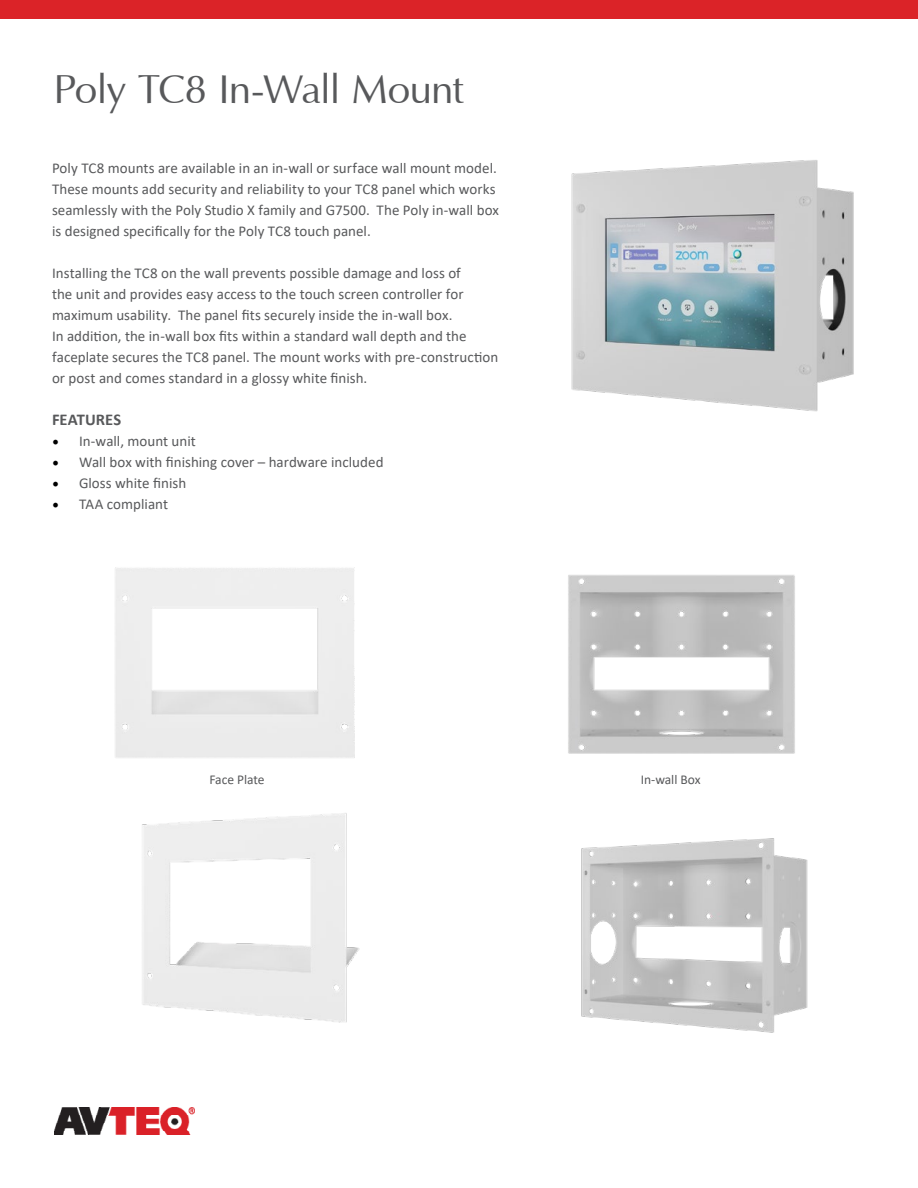
<style>
.page{position:relative;width:918px;height:1188px;background:#fff}
.page>*{position:absolute;margin:0;border:0;box-sizing:border-box;transform-origin:0 0}
.t1{font:40.5px "Optima";letter-spacing:-.025em;color:#58595b}
.t2{font:700 16.5px "Calibri";color:#58595b}
.t3{font:15px/21px "Calibri";letter-spacing:.005em;color:#58595b}
.t4{font:13.5px "Calibri";color:#58595b}
.s1{font-family:"Minion Pro";font-size:18px;color:#000}
</style>
<div class="page">
<div style="left:0;top:0;width:918px;height:19px;background:#db2328"></div>
<img style="left:54px;top:1108px;width:140px;height:26px">
<img style="left:571px;top:160px;width:283px;height:252px">
<img style="left:568px;top:575px;width:227px;height:150px">
<img style="left:142px;top:829px;width:218px;height:194px">
<img style="left:568px;top:725px;width:240px;height:308px">
<h1 class="t1" style="left:54px;top:69px;width:412px">Poly TC8 In-Wall Mount</h1>
<p class="t3" style="left:52px;top:157px;width:449px">Poly TC8 mounts are available in an in-wall or surface wall mount model.<br>These mounts add security and reliability to your TC8 panel which works seamlessly with the Poly Studio X family and G7500. The Poly in-wall box is designed specifically for the Poly TC8 touch panel.</p>
<p class="t3" style="left:52px;top:262px;width:448px">Installing the TC8 on the wall prevents possible damage and loss of<br>the unit and provides easy access to the touch screen controller for maximum usability. The panel fits securely inside the in-wall box.<br>In addition, the in-wall box fits within a standard wall depth and the faceplate secures the TC8 panel. The mount works with pre-construction or post and comes standard in a glossy white finish.</p>
<p class="t2" style="left:52px;top:408px;width:71px">FEATURES</p>
<p class="t3" style="left:52px;top:430px;width:145px"><span class="s1">•</span> In-wall, mount unit</p>
<p class="t3" style="left:52px;top:451px;width:333px"><span class="s1">•</span> Wall box with finishing cover – hardware included</p>
<p class="t3" style="left:52px;top:472px;width:136px"><span class="s1">•</span> Gloss white finish</p>
<p class="t3" style="left:52px;top:493px;width:118px"><span class="s1">•</span> TAA compliant</p>
<p class="t4" style="left:209px;top:770px;width:57px">Face Plate</p>
<p class="t4" style="left:641px;top:770px;width:61px">In-wall Box</p>
</div>
